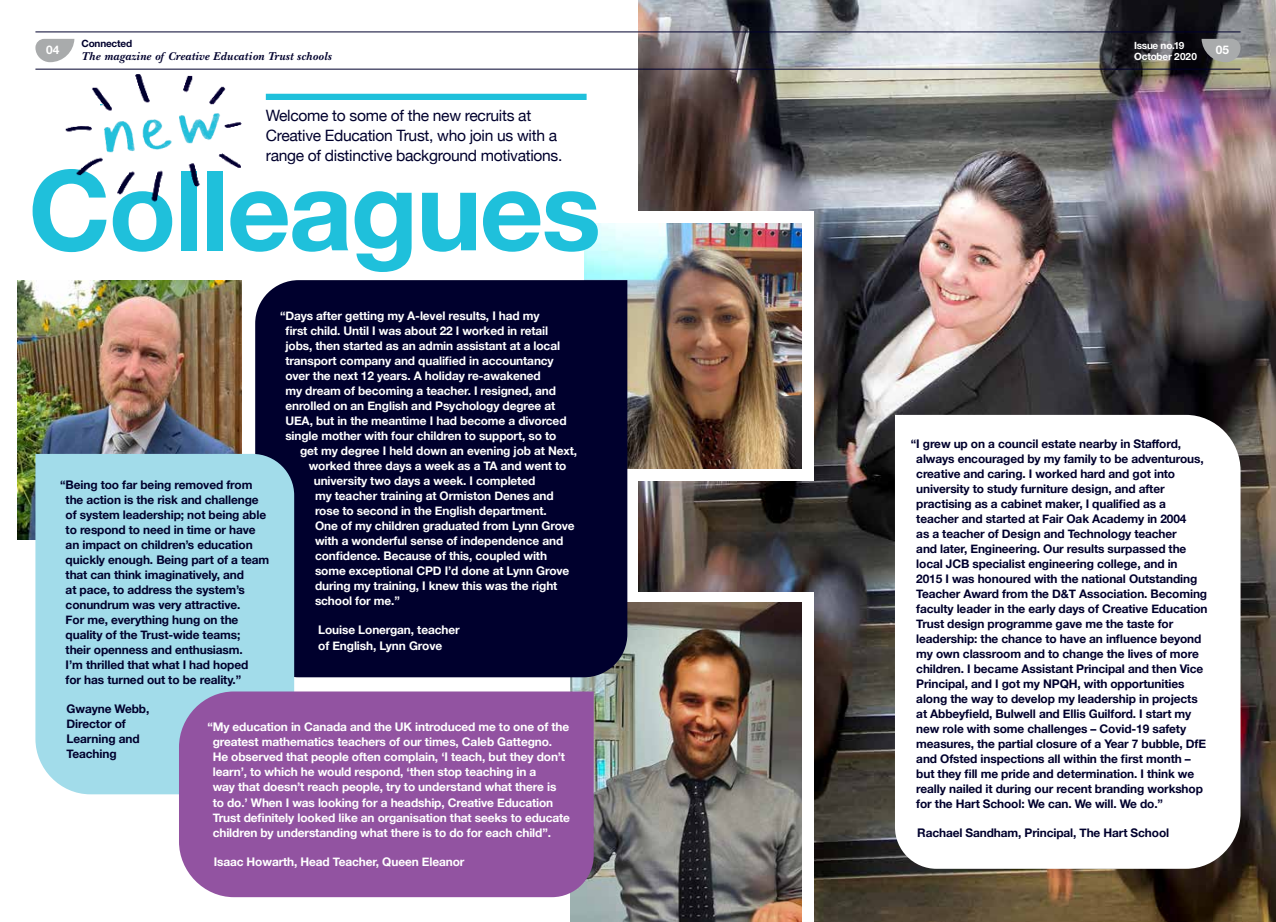
<style>
.page{position:relative;width:1276px;height:922px;background:#fff}
.page>*{position:absolute;margin:0;border:0;box-sizing:border-box;transform-origin:0 0}
.t1{font:700 111.12px "Helvetica Neue";letter-spacing:-.02em;color:#1fc0db}
.t2{font:15.62px/20px "Helvetica Neue";letter-spacing:-.02em;color:#00002d}
.t3{font:700 11.88px/15px "Helvetica Neue";letter-spacing:-.01em;color:#00002d}
.t4{font:700 11.88px/15px "Helvetica Neue";letter-spacing:-.01em;color:#fff}
.t5{font:italic 700 11.88px "New Baskerville";letter-spacing:.025em;color:#00002d}
.t6{font:700 11.88px "Helvetica Neue LT";color:#fff}
.t7{font:700 10px/11.9px "Helvetica Neue LT";letter-spacing:-.02em;color:#fff}
.t8{font:700 10px "Helvetica Neue LT";letter-spacing:-.02em;color:#00002d}
</style>
<div class="page">
<img style="left:638px;top:0;width:638px;height:921px">
<div style="left:572px;top:211px;width:241px;height:269px;background:#fff"></div>
<div style="left:558px;top:592px;width:255px;height:329px;background:#fff"></div>
<svg style="left:895px;top:415px;width:345px;height:453px"></svg>
<hr style="left:35px;top:69px;width:1205px;height:1px;background:#00002d">
<hr style="left:35px;top:32px;width:1205px;height:1px;background:#00002d">
<svg style="left:1201px;top:39px;width:39px;height:23px"></svg>
<svg style="left:35px;top:39px;width:39px;height:23px"></svg>
<div style="left:266px;top:94px;width:320px;height:6px;background:#1fc0db"></div>
<img style="left:18px;top:280px;width:223px;height:259px">
<img style="left:585px;top:223px;width:216px;height:245px">
<img style="left:570px;top:602px;width:231px;height:319px">
<div style="left:255px;top:280px;width:372px;height:397px;background:#00002d"></div>
<img style="left:46px;top:56px;width:222px;height:146px">
<img style="left:100px;top:104px;width:126px;height:54px">
<div style="left:35px;top:454px;width:259px;height:340px;background:#a2dcea"></div>
<div style="left:179px;top:691px;width:415px;height:205px;background:#9253a1"></div>
<p class="t8" style="left:81px;top:38px;width:52px">Connected</p>
<p class="t5" style="left:81px;top:49px;width:251px">The magazine of Creative Education Trust schools</p>
<p class="t7" style="left:1134px;top:39px;width:64px">Issue no.19<br>October 2020</p>
<p class="t6" style="left:46px;top:42px;width:15px">04</p>
<p class="t6" style="left:1215px;top:42px;width:15px">05</p>
<h2 class="t2" style="left:266px;top:107px;width:298px">Welcome to some of the new recruits at<br>Creative Education Trust, who join us with a range of distinctive background motivations.</h2>
<h1 class="t1" style="left:28px;top:123px;width:574px">Colleagues</h1>
<p class="t4" style="left:280px;top:308px;width:261px">“Days after getting my A-level results, I had my</p>
<p class="t4" style="left:285px;top:323px;width:264px">first child. Until I was about 22 I worked in retail</p>
<p class="t4" style="left:285px;top:338px;width:276px">jobs, then started as an admin assistant at a local</p>
<p class="t4" style="left:285px;top:353px;width:270px">transport company and qualified in accountancy</p>
<p class="t4" style="left:285px;top:368px;width:257px">over the next 12 years. A holiday re-awakened</p>
<p class="t4" style="left:285px;top:383px;width:272px">my dream of becoming a teacher. I resigned, and</p>
<p class="t4" style="left:285px;top:398px;width:271px">enrolled on an English and Psychology degree at</p>
<p class="t4" style="left:285px;top:413px;width:283px">UEA, but in the meantime I had become a divorced</p>
<p class="t4" style="left:285px;top:428px;width:272px">single mother with four children to support, so to</p>
<p class="t4" style="left:300px;top:443px;width:279px">get my degree I held down an evening job at Next,</p>
<p class="t4" style="left:309px;top:458px;width:259px">worked three days a week as a TA and went to</p>
<p class="t4" style="left:314px;top:473px;width:223px">university two days a week. I completed</p>
<p class="t4" style="left:315px;top:488px;width:240px">my teacher training at Ormiston Denes and</p>
<p class="t4" style="left:315px;top:503px;width:233px">rose to second in the English department.</p>
<p class="t4" style="left:315px;top:518px;width:261px">One of my children graduated from Lynn Grove</p>
<p class="t4" style="left:315px;top:533px;width:250px">with a wonderful sense of independence and</p>
<p class="t4" style="left:315px;top:548px;width:233px">confidence. Because of this, coupled with</p>
<p class="t4" style="left:315px;top:563px;width:256px">some exceptional CPD I’d done at Lynn Grove</p>
<p class="t4" style="left:315px;top:578px;width:244px">during my training, I knew this was the right</p>
<p class="t4" style="left:315px;top:593px;width:86px">school for me.”</p>
<p class="t4" style="left:318px;top:623px;width:143px">Louise Lonergan, teacher of English, Lynn Grove</p>
<p class="t3" style="left:66px;top:477px;width:205px;text-indent:-5px">“Being too far being removed from the action is the risk and challenge of system leadership; not being able to respond to need in time or have an impact on children’s education quickly enough. Being part of a team that can think imaginatively, and<br>at pace, to address the system’s conundrum was very attractive.<br>For me, everything hung on the quality of the Trust-wide teams;<br>their openness and enthusiasm.<br>I’m thrilled that what I had hoped<br>for has turned out to be reality.”</p>
<p class="t3" style="left:67px;top:701px;width:84px">Gwayne Webb,<br>Director of<br>Learning and<br>Teaching</p>
<p class="t4" style="left:213px;top:719px;width:359px;text-indent:-5px">“My education in Canada and the UK introduced me to one of the greatest mathematics teachers of our times, Caleb Gattegno.<br>He observed that people often complain, ‘I teach, but they don’t learn’, to which he would respond, ‘then stop teaching in a<br>way that doesn’t reach people, try to understand what there is to do.’ When I was looking for a headship, Creative Education Trust definitely looked like an organisation that seeks to educate children by understanding what there is to do for each child”.</p>
<p class="t4" style="left:214px;top:854px;width:252px">Isaac Howarth, Head Teacher, Queen Eleanor</p>
<p class="t3" style="left:916px;top:436px;width:293px;text-indent:-5px">“I grew up on a council estate nearby in Stafford, always encouraged by my family to be adventurous, creative and caring. I worked hard and got into university to study furniture design, and after practising as a cabinet maker, I qualified as a teacher and started at Fair Oak Academy in 2004<br>as a teacher of Design and Technology teacher<br>and later, Engineering. Our results surpassed the local JCB specialist engineering college, and in<br>2015 I was honoured with the national Outstanding Teacher Award from the D&amp;T Association. Becoming faculty leader in the early days of Creative Education Trust design programme gave me the taste for leadership: the chance to have an influence beyond my own classroom and to change the lives of more children. I became Assistant Principal and then Vice Principal, and I got my NPQH, with opportunities along the way to develop my leadership in projects at Abbeyfield, Bulwell and Ellis Guilford. I start my new role with some challenges – Covid-19 safety measures, the partial closure of a Year 7 bubble, DfE and Ofsted inspections all within the first month – but they fill me pride and determination. I think we really nailed it during our recent branding workshop for the Hart School: We can. We will. We do.”</p>
<p class="t3" style="left:917px;top:825px;width:253px">Rachael Sandham, Principal, The Hart School</p>
</div>
